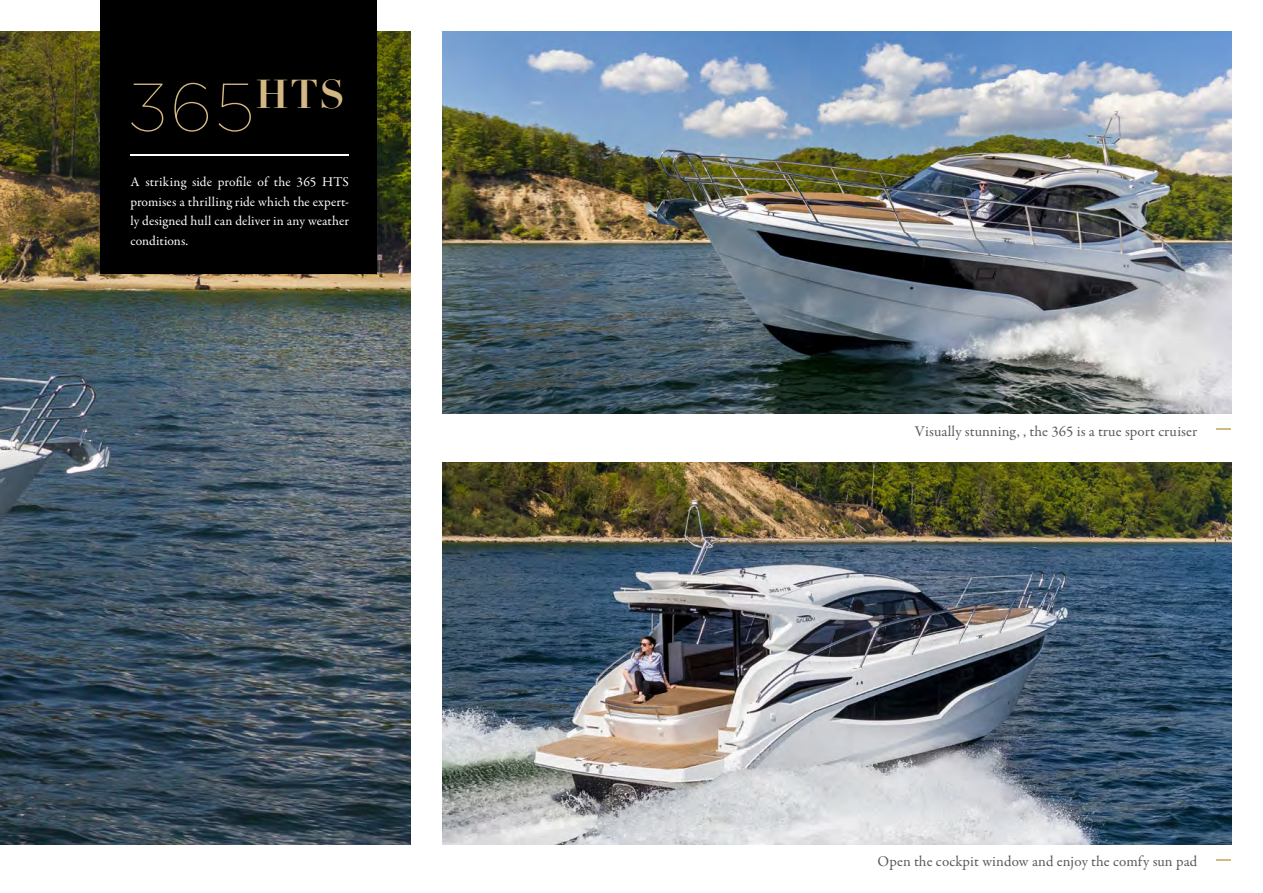
<style>
.page{position:relative;width:1263px;height:893px;background:#fff}
.page>*{position:absolute;margin:0;border:0;box-sizing:border-box;transform-origin:0 0}
.t1{font:100 67.5px "Gotham";color:#d3b883}
.t2{font:15px "Garamond Premr Pro";letter-spacing:.01em;color:#58595b}
.t3{font:13.5px/19.5px "Garamond Premr Pro";letter-spacing:.005em;color:#fff;text-align:justify}
</style>
<div class="page">
<img style="left:0;top:32px;width:411px;height:812px">
<svg style="left:1216px;top:859px;width:15px;height:1px"></svg>
<svg style="left:1216px;top:428px;width:15px;height:2px"></svg>
<img style="left:443px;top:462px;width:788px;height:382px">
<img style="left:443px;top:32px;width:788px;height:382px">
<div style="left:101px;top:0;width:276px;height:273px;background:#000"></div>
<hr style="left:130px;top:154px;width:219px;height:1px;background:#fff">
<h1 class="t1" style="left:130px;top:65px;width:216px">365<sup>HTS</sup></h1>
<p class="t3" style="left:130px;top:173px;width:220px">A striking side profile of the 365 HTS promises a thrilling ride which the expert&shy;ly designed hull can deliver in any weather conditions.</p>
<p class="t2" style="left:915px;top:422px;width:284px">Visually stunning, , the 365 is a true sport cruiser</p>
<p class="t2" style="left:877px;top:853px;width:321px">Open the cockpit window and enjoy the comfy sun pad</p>
</div>
